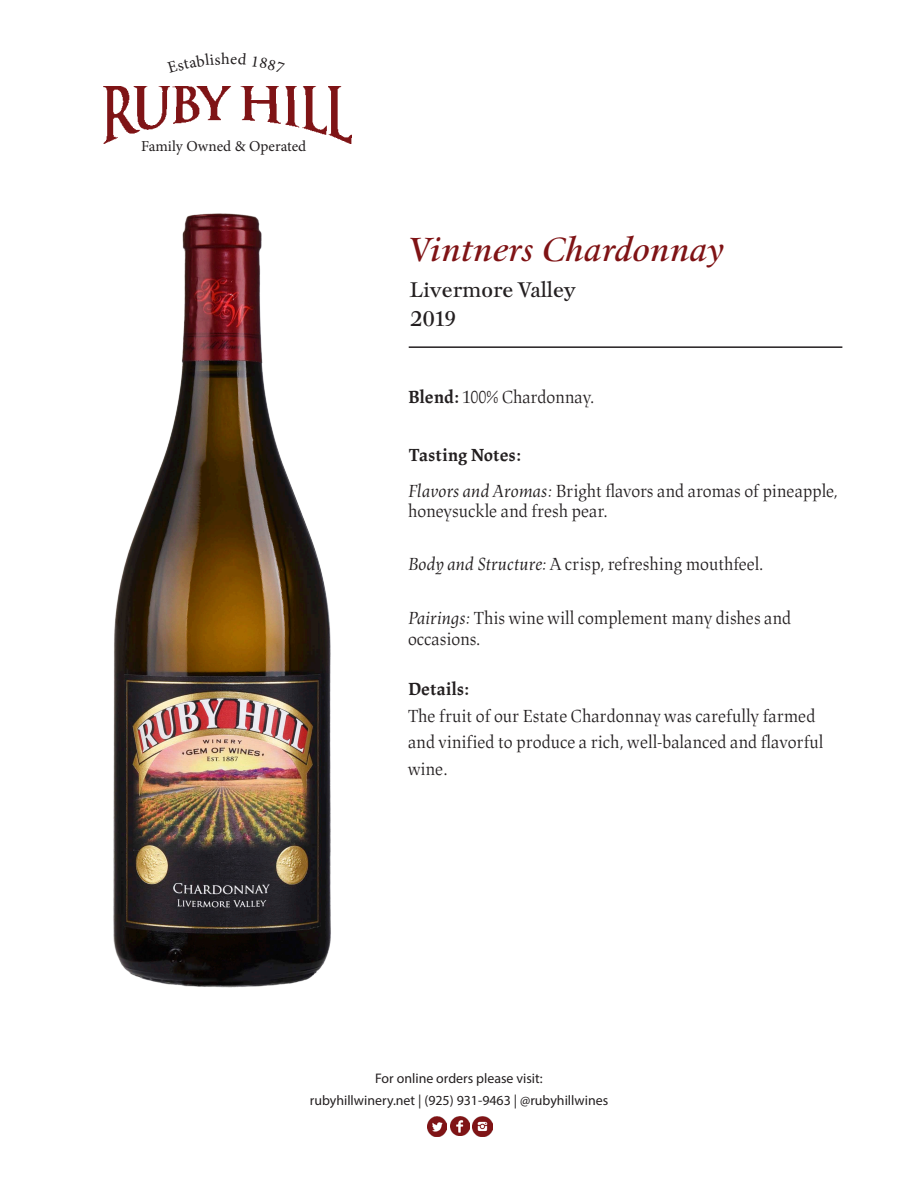
<style>
.page{position:relative;width:918px;height:1188px;background:#fff}
.page>*{position:absolute;margin:0;border:0;box-sizing:border-box;transform-origin:0 0}
.t1{font:italic 33px "Mauritius";color:#7f1315}
.t2{font:21px/29.1px "Mauritius";color:#231f20}
.t3{font:18px/26.7px "Lapture Display";color:#231f20}
.t4{font:15.3px "Minion Pro";color:#231f20}
.t5{font:13.95px "Myriad Pro";color:#231f20}
.s1{font-weight:700}
.s2{font-style:italic}
</style>
<div class="page">
<img style="left:103px;top:86px;width:248px;height:58px">
<div style="left:162px;top:129px;width:135px;height:29px;background:#fff;border-radius:50%"></div>
<div style="left:161px;top:128px;width:137px;height:31px;border:2px solid #fff;border-radius:50%"></div>
<img style="left:427px;top:1117px;width:19px;height:19px">
<img style="left:473px;top:1116px;width:20px;height:20px">
<img style="left:450px;top:1116px;width:20px;height:20px">
<hr style="left:409px;top:346px;width:433px;height:2px;background:#231f20">
<img style="left:113px;top:213px;width:390px;height:775px">
<p class="t4" style="left:141px;top:136px;width:167px">Family Owned &amp; Operated</p>
<p class="t1" style="left:408px;top:228px;width:317px">Vintners Chardonnay</p>
<p class="t2" style="left:409px;top:275px;width:168px">Livermore Valley<br>2019</p>
<p class="t3" style="left:408px;top:384px;width:188px"><span class="s1">Blend:</span> 100% Chardonnay.</p>
<p class="t3" style="left:408px;top:438px;width:431px;line-height:35.7px"><span class="s1">Tasting Notes:<br></span><span class="s2">Flavors and Aromas:</span> Bright flavors and aromas of pineapple,</p>
<p class="t3" style="left:408px;top:498px;width:201px">honeysuckle and fresh pear.</p>
<p class="t3" style="left:408px;top:551px;width:357px"><span class="s2">Body and Structure:</span> A crisp, refreshing mouthfeel.</p>
<p class="t3" style="left:408px;top:608px;width:385px;line-height:20.7px"><span class="s2">Pairings:</span> This wine will complement many dishes and occasions.</p>
<p class="t3" style="left:408px;top:676px;width:417px"><span class="s1">Details:<br></span>The fruit of our Estate Chardonnay was carefully farmed and vinified to produce a rich, well-balanced and flavorful wine.</p>
<p class="t5" style="left:375px;top:1070px;width:169px">For online orders please visit:</p>
<p class="t5" style="left:310px;top:1092px;width:300px">rubyhillwinery.net | (925) 931-9463 | @rubyhillwines</p>
</div>
